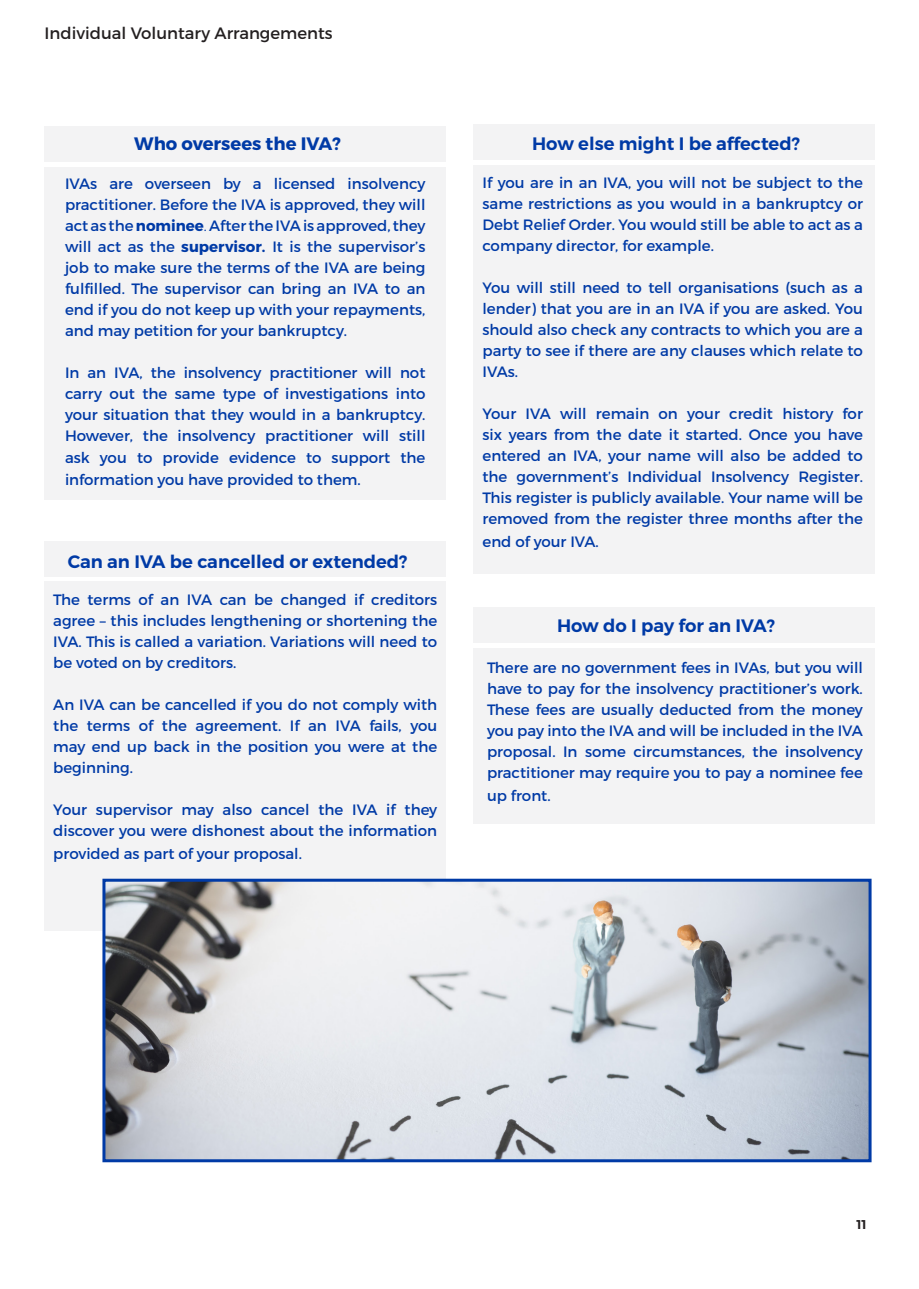
<style>
.page{position:relative;width:919px;height:1289px;background:#fff}
.page>*{position:absolute;margin:0;border:0;box-sizing:border-box;transform-origin:0 0}
.Page_Section_Title{font:600 18px "Montserrat";color:#003aa6}
.Page_Section_Title-2{font:700 18px "Montserrat";color:#003aa6}
.Page_Section_Title-3{font:16.5px "Montserrat";color:#231f20}
.Page_Body_Text_-_Bla{font:15px/21px "Montserrat";color:#003aa6;text-align:justify}
.t1{font:600 12.75px "Montserrat";color:#231f20}
.s1{font-weight:700}
.s2{font-weight:300}
</style>
<div class="page">
<div style="left:473px;top:607px;width:401px;height:36px;background:#f3f3f4"></div>
<div style="left:473px;top:648px;width:401px;height:175px;background:#f3f3f4"></div>
<div style="left:473px;top:124px;width:401px;height:35px;background:#f3f3f4"></div>
<div style="left:473px;top:165px;width:401px;height:408px;background:#f3f3f4"></div>
<div style="left:45px;top:541px;width:401px;height:35px;background:#f3f3f4"></div>
<div style="left:45px;top:581px;width:401px;height:349px;background:#f3f3f4"></div>
<div style="left:45px;top:127px;width:401px;height:35px;background:#f3f3f4"></div>
<div style="left:45px;top:167px;width:401px;height:332px;background:#f3f3f4"></div>
<img style="left:106px;top:882px;width:761px;height:276px">
<div style="left:102px;top:878px;width:769px;height:284px;border:3px solid #003aa6"></div>
<p class="Page_Section_Title-3" style="left:45px;top:23px;width:289px">Individual Voluntary Arrangements</p>
<p class="Page_Section_Title-2" style="left:134px;top:132px;width:208px">Who oversees the IVA?</p>
<p class="Page_Body_Text_-_Bla" style="left:65px;top:173px;width:362px">IVAs are overseen by a licensed insolvency practitioner. Before the IVA is approved, they will act as the<span class="s1">nominee</span><span class="s2">.</span> After the IVA is approved, they will act as the <span class="s1">supervisor.</span> It is the supervisor’s job to make sure the terms of the IVA are being fulfilled. The supervisor can bring an IVA to an end if you do not keep up with your repayments, and may petition for your bankruptcy.</p>
<p class="Page_Body_Text_-_Bla" style="left:65px;top:362px;width:362px">In an IVA, the insolvency practitioner will not carry out the same type of investigations into your situation that they would in a bankruptcy.<br>However, the insolvency practitioner will still ask you to provide evidence to support the</p>
<p class="Page_Body_Text_-_Bla" style="left:65px;top:469px;width:297px">information you have provided to them.</p>
<p class="Page_Section_Title" style="left:68px;top:550px;width:341px">Can an IVA be cancelled or extended?</p>
<p class="Page_Body_Text_-_Bla" style="left:53px;top:589px;width:385px">The terms of an IVA can be changed if creditors agree – this includes lengthening or shortening the IVA. This is called a variation. Variations will need to be voted on by creditors.</p>
<p class="Page_Body_Text_-_Bla" style="left:53px;top:694px;width:385px">An IVA can be cancelled if you do not comply with the terms of the agreement. If an IVA fails, you may end up back in the position you were at the beginning.</p>
<p class="Page_Body_Text_-_Bla" style="left:53px;top:799px;width:385px">Your supervisor may also cancel the IVA if they discover you were dishonest about the information</p>
<p class="Page_Body_Text_-_Bla" style="left:53px;top:843px;width:250px">provided as part of your proposal.</p>
<p class="Page_Section_Title" style="left:532px;top:132px;width:269px">How else might I be affected?</p>
<p class="Page_Body_Text_-_Bla" style="left:482px;top:172px;width:382px">If you are in an IVA, you will not be subject to the same restrictions as you would in a bankruptcy or Debt Relief Order. You would still be able to act as a company director, for example.</p>
<p class="Page_Body_Text_-_Bla" style="left:482px;top:277px;width:382px">You will still need to tell organisations (such as a lender) that you are in an IVA if you are asked. You should also check any contracts to which you are a party to see if there are any clauses which relate to IVAs.</p>
<p class="Page_Body_Text_-_Bla" style="left:482px;top:403px;width:382px">Your IVA will remain on your credit history for six years from the date it started. Once you have entered an IVA, your name will also be added to the government’s Individual Insolvency Register.<br>This register is publicly available. Your name will be removed from the register three months after the</p>
<p class="Page_Body_Text_-_Bla" style="left:482px;top:531px;width:118px">end of your IVA.</p>
<p class="Page_Section_Title" style="left:557px;top:614px;width:219px">How do I pay for an IVA?</p>
<p class="Page_Body_Text_-_Bla" style="left:487px;top:657px;width:377px">There are no government fees in IVAs, but you will have to pay for the insolvency practitioner’s work.<br>These fees are usually deducted from the money you pay into the IVA and will be included in the IVA proposal. In some circumstances, the insolvency practitioner may require you to pay a nominee fee</p>
<p class="Page_Body_Text_-_Bla" style="left:487px;top:784px;width:65px">up front.</p>
<p class="t1" style="left:856px;top:1216px;width:12px">11</p>
</div>
